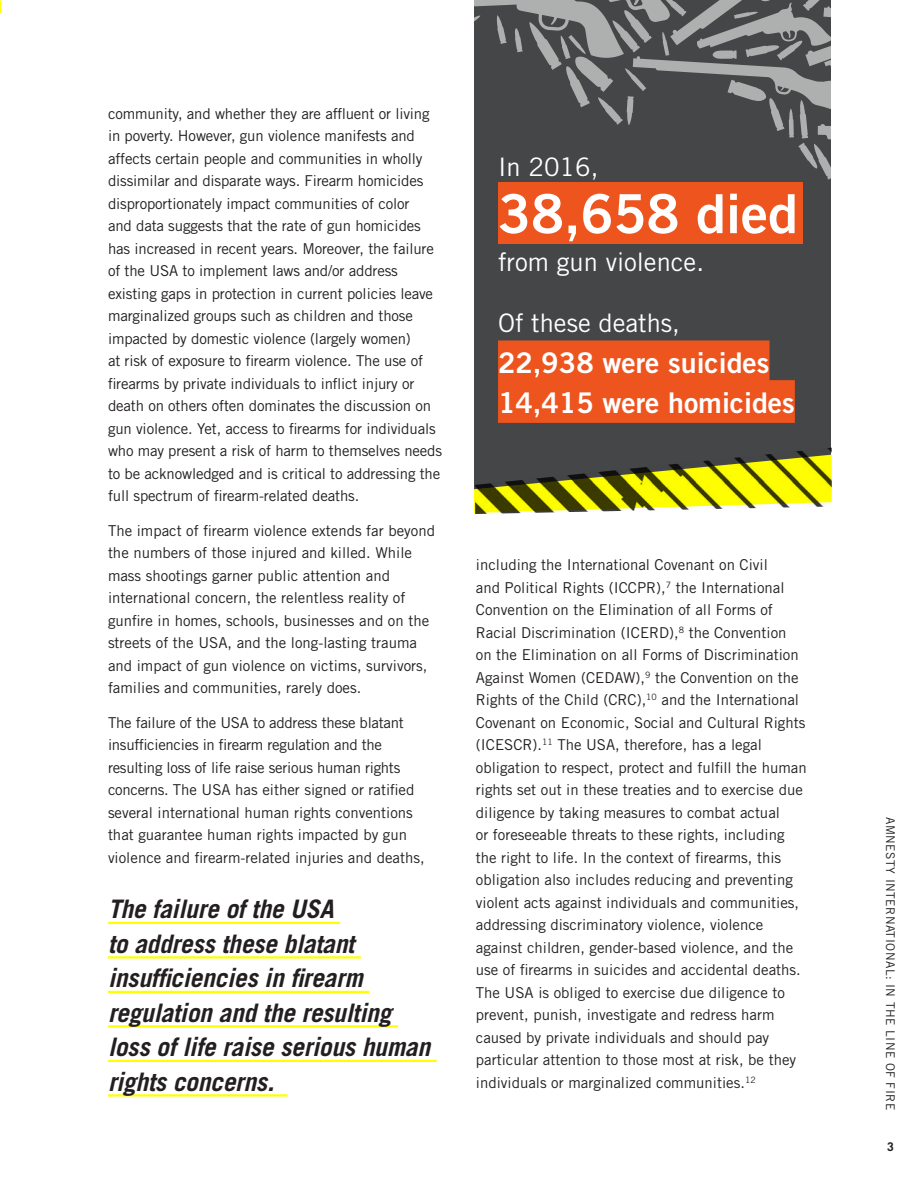
<style>
.page{position:relative;width:918px;height:1188px;background:#fff}
.page>*{position:absolute;margin:0;border:0;box-sizing:border-box;transform-origin:0 0}
.body{font:54px "Trade Gothic LT Std Bd 2";color:#fff}
.body-2{font:28.5px "Trade Gothic LT Std Bd 2";color:#fff}
.pull_quote{font:italic 700 25.5px/34.5px "Trade Gothic LT Std";letter-spacing:-.01em;color:#231f20}
.body-3{font:25.5px "Trade Gothic LT Std";color:#fff}
.body-4{font:15px/22.5px "Trade Gothic LT Std";color:#231f20}
.t1{font:12px "Trade Gothic LT Std";letter-spacing:.04em;color:#231f20}
.t2{font:700 12px "Trade Gothic LT Std";color:#231f20}
</style>
<div class="page">
<div style="left:474px;top:0;width:357px;height:498px;background:#454647"></div>
<svg style="left:474px;top:0;width:357px;height:180px"></svg>
<div style="left:498px;top:183px;width:304px;height:61px;background:#ee541e"></div>
<div style="left:498px;top:340px;width:272px;height:43px;background:#ee541e"></div>
<div style="left:498px;top:380px;width:297px;height:43px;background:#ee541e"></div>
<img style="left:475px;top:448px;width:357px;height:66px">
<svg style="left:0;top:0;width:2px;height:13px"></svg>
<hr style="left:108px;top:922px;width:232px;height:2px;background:#ffff01">
<hr style="left:108px;top:956px;width:253px;height:3px;background:#ffff01">
<hr style="left:108px;top:991px;width:261px;height:2px;background:#ffff01">
<hr style="left:108px;top:1025px;width:290px;height:3px;background:#ffff01">
<hr style="left:108px;top:1060px;width:329px;height:2px;background:#ffff01">
<hr style="left:108px;top:1094px;width:180px;height:3px;background:#ffff01">
<p class="body-4" style="left:108px;top:102px;width:336px">community, and whether they are affluent or living in poverty. However, gun violence manifests and affects certain people and communities in wholly dissimilar and disparate ways. Firearm homicides disproportionately impact communities of color<br>and data suggests that the rate of gun homicides has increased in recent years. Moreover, the failure of the USA to implement laws and/or address existing gaps in protection in current policies leave marginalized groups such as children and those impacted by domestic violence (largely women)<br>at risk of exposure to firearm violence. The use of firearms by private individuals to inflict injury or death on others often dominates the discussion on gun violence. Yet, access to firearms for individuals who may present a risk of harm to themselves needs to be acknowledged and is critical to addressing the full spectrum of firearm-related deaths.</p>
<p class="body-4" style="left:108px;top:519px;width:329px">The impact of firearm violence extends far beyond the numbers of those injured and killed. While mass shootings garner public attention and international concern, the relentless reality of gunfire in homes, schools, businesses and on the streets of the USA, and the long-lasting trauma and impact of gun violence on victims, survivors, families and communities, rarely does.</p>
<p class="body-4" style="left:108px;top:711px;width:318px">The failure of the USA to address these blatant insufficiencies in firearm regulation and the resulting loss of life raise serious human rights concerns. The USA has either signed or ratified several international human rights conventions that guarantee human rights impacted by gun violence and firearm-related injuries and deaths,</p>
<p class="pull_quote" style="left:108px;top:892px;width:324px">The failure of the USA<br>to address these blatant insufficiencies in firearm regulation and the resulting loss of life raise serious human rights concerns.</p>
<p class="body-3" style="left:498px;top:151px;width:102px">In 2016,</p>
<p class="body" style="left:498px;top:180px;width:301px">38,658 died</p>
<p class="body-3" style="left:498px;top:247px;width:208px">from gun violence.</p>
<p class="body-3" style="left:498px;top:308px;width:183px">Of these deaths,</p>
<p class="body-2" style="left:498px;top:345px;width:273px">22,938 were suicides</p>
<p class="body-2" style="left:498px;top:385px;width:298px">14,415 were homicides</p>
<p class="body-4" style="left:476px;top:553px;width:332px">including the International Covenant on Civil<br>and Political Rights (ICCPR),<sup>7</sup> the International Convention on the Elimination of all Forms of Racial Discrimination (ICERD),<sup>8</sup> the Convention<br>on the Elimination on all Forms of Discrimination Against Women (CEDAW),<sup>9</sup> the Convention on the Rights of the Child (CRC),<sup>10</sup> and the International Covenant on Economic, Social and Cultural Rights (ICESCR).<sup>11</sup> The USA, therefore, has a legal obligation to respect, protect and fulfill the human rights set out in these treaties and to exercise due diligence by taking measures to combat actual<br>or foreseeable threats to these rights, including the right to life. In the context of firearms, this obligation also includes reducing and preventing violent acts against individuals and communities, addressing discriminatory violence, violence against children, gender-based violence, and the use of firearms in suicides and accidental deaths.<br>The USA is obliged to exercise due diligence to prevent, punish, investigate and redress harm caused by private individuals and should pay particular attention to those most at risk, be they individuals or marginalized communities.<sup>12</sup></p>
<p class="t1" style="left:898px;top:817px;width:294px;rotate:90deg">AMNESTY INTERNATIONAL: IN THE LINE OF FIRE</p>
<p class="t2" style="left:887px;top:1140px;width:8px">3</p>
</div>
